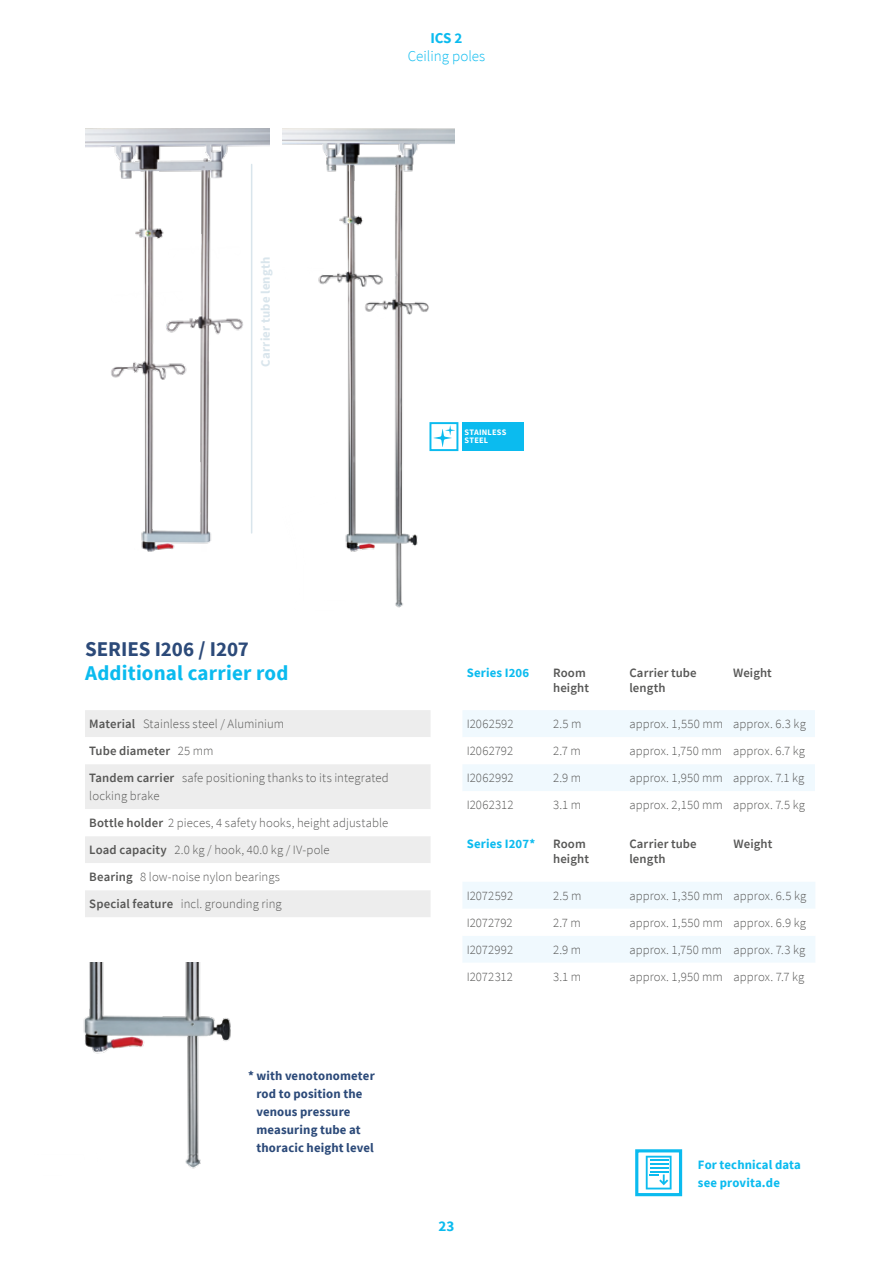
<style>
.page{position:relative;width:893px;height:1263px;background:#fff}
.page>*{position:absolute;margin:0;border:0;box-sizing:border-box;transform-origin:0 0}
.t1{font:700 21px "Source Sans Pro";letter-spacing:.01em;color:#0bbbef}
.t2{font:700 21px "Source Sans Pro";color:#2c4a79}
.t3{font:300 15px "Source Sans Pro";color:#0bbbef}
.t4{font:700 15px "Source Sans Pro";color:#0bbbef}
.t5{font:300 12.75px/27px "Source Sans Pro";letter-spacing:.005em;color:#575756}
.t6{font:700 12.75px/18px "Source Sans Pro";letter-spacing:.015em;color:#2c4a79}
.t7{font:600 12.75px/15px "Source Sans Pro";letter-spacing:.01em;color:#575756}
.t8{font:700 12.75px/18px "Source Sans Pro";letter-spacing:.01em;color:#0bbbef}
.t9{font:700 12.75px "Source Sans Pro";letter-spacing:.015em;color:#d9e5ec}
.t10{font:700 8.4px/7.8px "Source Sans Pro";letter-spacing:.025em;color:#fff}
.s1{font-weight:600}
</style>
<div class="page">
<img style="left:85px;top:129px;width:184px;height:423px">
<img style="left:283px;top:129px;width:171px;height:479px">
<hr style="left:251px;top:164px;width:1px;height:369px;background:#d9e5ec">
<div style="left:462px;top:422px;width:61px;height:29px;background:#0bbbef"></div>
<div style="left:429px;top:422px;width:29px;height:29px;border:2px solid #0bbbef"></div>
<svg style="left:433px;top:425px;width:22px;height:22px"></svg>
<img style="left:83px;top:962px;width:148px;height:207px">
<div style="left:635px;top:1149px;width:47px;height:47px;border:3px solid #0bbbef"></div>
<svg style="left:646px;top:1156px;width:26px;height:33px"></svg>
<div style="left:85px;top:710px;width:346px;height:207px;background:#ededed"></div>
<svg style="left:85px;top:737px;width:346px;height:153px"></svg>
<svg style="left:463px;top:710px;width:352px;height:81px"></svg>
<svg style="left:463px;top:882px;width:352px;height:80px"></svg>
<p class="t9" style="left:257px;top:366px;width:111px;rotate:-90deg">Carrier tube length</p>
<p class="t4" style="left:430px;top:28px;width:34px">ICS 2</p>
<p class="t3" style="left:408px;top:47px;width:79px">Ceiling poles</p>
<p class="t10" style="left:465px;top:428px;width:43px">STAINLESS<br>STEEL</p>
<h1 class="t2" style="left:85px;top:635px;width:165px">SERIES I206 / I207</h1>
<h1 class="t1" style="left:85px;top:659px;width:205px">Additional carrier rod</h1>
<p class="t5" style="left:89px;top:710px;width:301px"><span class="s1">Material</span> Stainless steel / Aluminium<br><span class="s1">Tube diameter</span> 25 mm<br><span class="s1">Tandem carrier</span> safe positioning thanks to its integrated</p>
<p class="t5" style="left:89px;top:782px;width:300px">locking brake<br><span class="s1">Bottle holder</span> 2 pieces, 4 safety hooks, height adjustable <span class="s1">Load capacity</span> 2.0 kg / hook, 40.0 kg / IV-pole<br><span class="s1">Bearing</span> 8 low-noise nylon bearings<br><span class="s1">Special feature</span> incl. grounding ring</p>
<p class="t6" style="left:256px;top:1066px;width:120px;text-indent:-8px">* with venotonometer rod to position the venous pressure measuring tube at thoracic height level</p>
<p class="t8" style="left:467px;top:664px;width:64px">Series I206</p>
<p class="t7" style="left:553px;top:665px;width:37px">Room height</p>
<p class="t7" style="left:629px;top:665px;width:69px">Carrier tube length</p>
<p class="t7" style="left:733px;top:665px;width:40px">Weight</p>
<p class="t5" style="left:467px;top:710px;width:48px">I2062592</p>
<p class="t5" style="left:553px;top:710px;width:30px">2.5 m</p>
<p class="t5" style="left:629px;top:710px;width:178px">approx. 1,550 mm approx. 6.3 kg</p>
<p class="t5" style="left:467px;top:737px;width:48px">I2062792</p>
<p class="t5" style="left:553px;top:737px;width:29px">2.7 m</p>
<p class="t5" style="left:629px;top:737px;width:177px">approx. 1,750 mm approx. 6.7 kg</p>
<p class="t5" style="left:467px;top:764px;width:49px">I2062992</p>
<p class="t5" style="left:553px;top:764px;width:30px">2.9 m</p>
<p class="t5" style="left:629px;top:764px;width:177px">approx. 1,950 mm approx. 7.1 kg</p>
<p class="t5" style="left:467px;top:791px;width:48px">I2062312</p>
<p class="t5" style="left:553px;top:791px;width:30px">3.1 m</p>
<p class="t5" style="left:629px;top:791px;width:177px">approx. 2,150 mm approx. 7.5 kg</p>
<p class="t8" style="left:467px;top:834px;width:70px">Series I207*</p>
<p class="t7" style="left:553px;top:836px;width:37px">Room height</p>
<p class="t7" style="left:629px;top:836px;width:69px">Carrier tube length</p>
<p class="t7" style="left:733px;top:836px;width:40px">Weight</p>
<p class="t5" style="left:467px;top:882px;width:48px">I2072592</p>
<p class="t5" style="left:553px;top:882px;width:30px">2.5 m</p>
<p class="t5" style="left:629px;top:882px;width:178px">approx. 1,350 mm approx. 6.5 kg</p>
<p class="t5" style="left:467px;top:909px;width:48px">I2072792</p>
<p class="t5" style="left:553px;top:909px;width:29px">2.7 m</p>
<p class="t5" style="left:629px;top:909px;width:178px">approx. 1,550 mm approx. 6.9 kg</p>
<p class="t5" style="left:467px;top:936px;width:48px">I2072992</p>
<p class="t5" style="left:553px;top:936px;width:30px">2.9 m</p>
<p class="t5" style="left:629px;top:936px;width:178px">approx. 1,750 mm approx. 7.3 kg</p>
<p class="t5" style="left:467px;top:963px;width:48px">I2072312</p>
<p class="t5" style="left:553px;top:963px;width:30px">3.1 m</p>
<p class="t5" style="left:629px;top:963px;width:177px">approx. 1,950 mm approx. 7.7 kg</p>
<p class="t4" style="left:439px;top:1216px;width:17px">23</p>
<p class="t8" style="left:698px;top:1156px;width:105px">For technical data see provita.de</p>
</div>
